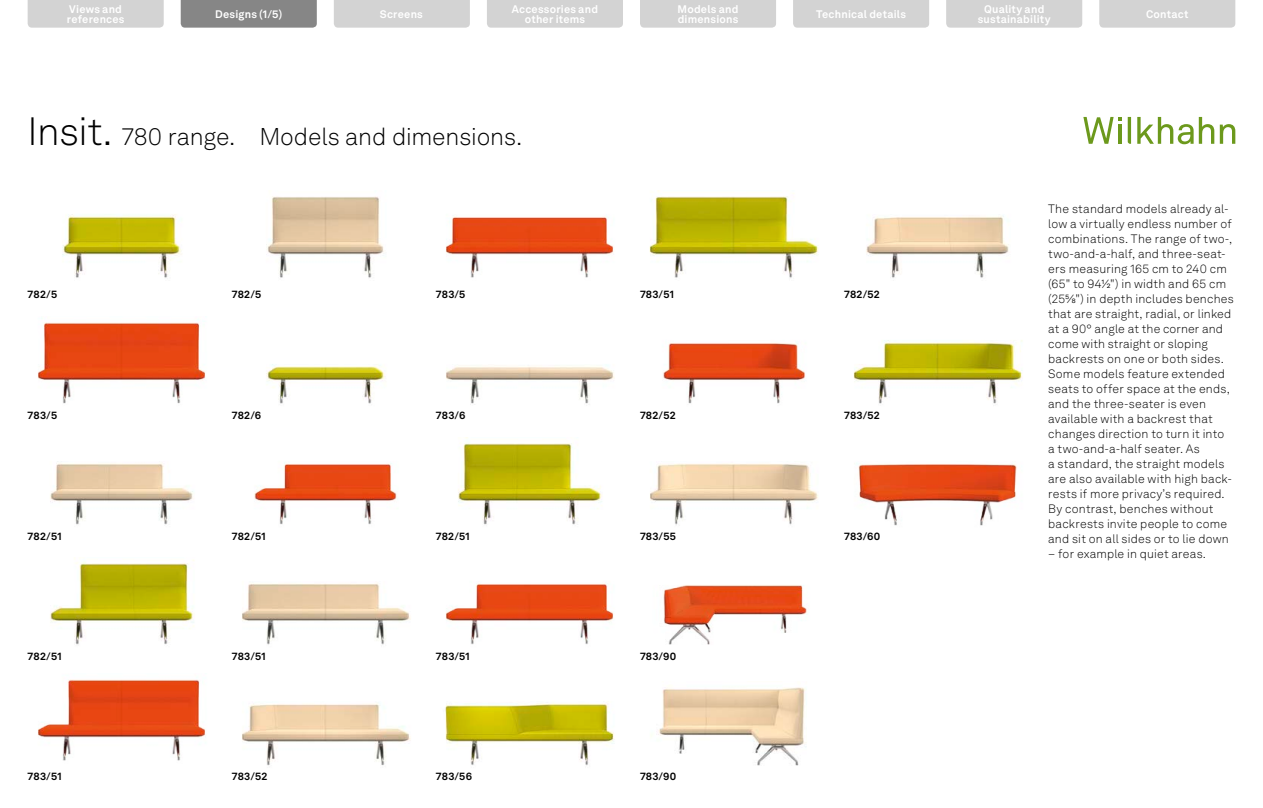
<style>
.page{position:relative;width:1263px;height:808px;background:#fff}
.page>*{position:absolute;margin:0;border:0;box-sizing:border-box;transform-origin:0 0}
.t1{font:300 24px "Akkurat LL";letter-spacing:-.005em;color:#000}
.t2{font:300 12px/15px "Akkurat LL";letter-spacing:.015em;color:#000}
.t3{font:700 10.8px/10.5px "Akkurat LL";letter-spacing:.02em;color:#fff}
.t4{font:700 10.5px "Akkurat LL";letter-spacing:.02em;color:#000}
.s1{font-size:39px}
</style>
<div class="page">
<img style="left:62px;top:214px;width:120px;height:64px">
<img style="left:266px;top:196px;width:118px;height:82px">
<img style="left:650px;top:463px;width:168px;height:62px">
<img style="left:446px;top:216px;width:168px;height:62px">
<img style="left:38px;top:322px;width:168px;height:82px">
<img style="left:445px;top:703px;width:170px;height:63px">
<img style="left:866px;top:215px;width:143px;height:63px">
<img style="left:242px;top:703px;width:169px;height:63px">
<img style="left:663px;top:342px;width:143px;height:62px">
<img style="left:853px;top:340px;width:170px;height:64px">
<img style="left:50px;top:463px;width:143px;height:62px">
<img style="left:458px;top:437px;width:144px;height:88px">
<img style="left:254px;top:462px;width:144px;height:63px">
<img style="left:50px;top:560px;width:144px;height:85px">
<img style="left:266px;top:364px;width:119px;height:40px">
<img style="left:242px;top:583px;width:169px;height:62px">
<img style="left:649px;top:191px;width:170px;height:87px">
<img style="left:446px;top:583px;width:168px;height:62px">
<img style="left:38px;top:679px;width:168px;height:82px">
<img style="left:446px;top:364px;width:169px;height:41px">
<img style="left:856px;top:463px;width:161px;height:63px">
<img style="left:663px;top:585px;width:145px;height:60px">
<img style="left:658px;top:687px;width:148px;height:79px">
<div style="left:28px;top:0;width:136px;height:28px;background:#d3d3d3"></div>
<div style="left:793px;top:0;width:136px;height:28px;background:#d3d3d3"></div>
<div style="left:640px;top:0;width:136px;height:28px;background:#d3d3d3"></div>
<div style="left:487px;top:0;width:136px;height:28px;background:#d3d3d3"></div>
<div style="left:1099px;top:0;width:136px;height:28px;background:#d3d3d3"></div>
<div style="left:946px;top:0;width:136px;height:28px;background:#d3d3d3"></div>
<div style="left:334px;top:0;width:136px;height:28px;background:#d3d3d3"></div>
<div style="left:181px;top:0;width:136px;height:28px;background:#868686"></div>
<svg style="left:1083px;top:117px;width:39px;height:27px"></svg>
<hr style="left:1118px;top:125px;width:3px;height:19px;background:#6c991c">
<svg style="left:1128px;top:117px;width:3px;height:27px"></svg>
<svg style="left:1137px;top:117px;width:56px;height:27px"></svg>
<svg style="left:1199px;top:117px;width:15px;height:27px"></svg>
<svg style="left:1220px;top:124px;width:15px;height:20px"></svg>
<p class="t3" style="left:67px;top:3px;width:59px">Views and references</p>
<p class="t3" style="left:816px;top:8px;width:91px">Technical details</p>
<p class="t3" style="left:512px;top:3px;width:88px;text-align:center">Accessories and other items</p>
<p class="t3" style="left:1146px;top:8px;width:44px">Contact</p>
<p class="t3" style="left:678px;top:3px;width:62px">Models and dimensions</p>
<p class="t3" style="left:978px;top:3px;width:74px;text-align:center">Quality and sustainability</p>
<p class="t3" style="left:215px;top:8px;width:69px">Designs (1/5)</p>
<p class="t3" style="left:380px;top:8px;width:45px">Screens</p>
<h1 class="t1" style="left:28px;top:120px;width:496px"><span class="s1">Insit.</span> 780 range. Models and dimensions.</h1>
<p class="t4" style="left:28px;top:286px;width:31px">782/5</p>
<p class="t4" style="left:232px;top:286px;width:31px">782/5</p>
<p class="t4" style="left:436px;top:286px;width:31px">783/5</p>
<p class="t4" style="left:28px;top:407px;width:31px">783/5</p>
<p class="t4" style="left:232px;top:407px;width:31px">782/6</p>
<p class="t4" style="left:436px;top:407px;width:31px">783/6</p>
<p class="t4" style="left:28px;top:528px;width:36px">782/51</p>
<p class="t4" style="left:232px;top:528px;width:36px">782/51</p>
<p class="t4" style="left:436px;top:528px;width:36px">782/51</p>
<p class="t4" style="left:640px;top:286px;width:36px">783/51</p>
<p class="t4" style="left:844px;top:286px;width:37px">782/52</p>
<p class="t4" style="left:640px;top:407px;width:37px">782/52</p>
<p class="t4" style="left:844px;top:407px;width:37px">783/52</p>
<p class="t4" style="left:640px;top:528px;width:38px">783/55</p>
<p class="t4" style="left:844px;top:528px;width:38px">783/60</p>
<p class="t2" style="left:1048px;top:201px;width:187px">The standard models already al&shy;low a virtually endless number of combinations. The range of two-, two-and-a-half, and three-seat&shy;ers measuring 165 cm to 240 cm (65" to 94½") in width and 65 cm (25⅝") in depth includes benches that are straight, radial, or linked at a 90° angle at the corner and come with straight or sloping backrests on one or both sides.<br>Some models feature extended seats to offer space at the ends, and the three-seater is even available with a backrest that changes direction to turn it into a two-and-a-half seater. As<br>a standard, the straight models are also available with high back&shy;rests if more privacy’s required.<br>By contrast, benches without backrests invite people to come and sit on all sides or to lie down</p>
<p class="t2" style="left:1048px;top:546px;width:159px">– for example in quiet areas.</p>
<p class="t4" style="left:28px;top:648px;width:36px">782/51</p>
<p class="t4" style="left:232px;top:648px;width:36px">783/51</p>
<p class="t4" style="left:436px;top:648px;width:36px">783/51</p>
<p class="t4" style="left:640px;top:648px;width:38px">783/90</p>
<p class="t4" style="left:28px;top:768px;width:36px">783/51</p>
<p class="t4" style="left:232px;top:768px;width:37px">783/52</p>
<p class="t4" style="left:436px;top:768px;width:38px">783/56</p>
<p class="t4" style="left:640px;top:768px;width:38px">783/90</p>
</div>
